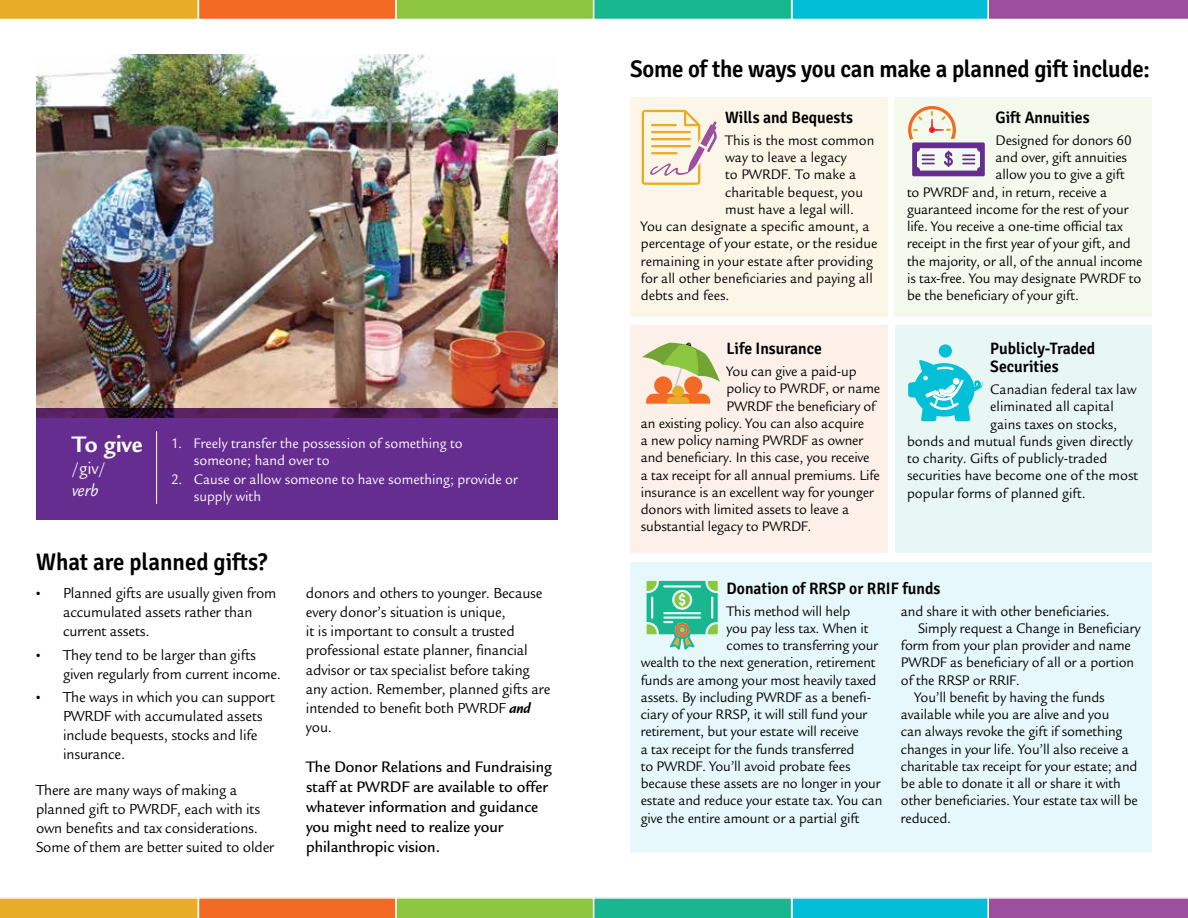
<style>
.page{position:relative;width:1188px;height:918px;background:#fff}
.page>*{position:absolute;margin:0;border:0;box-sizing:border-box;transform-origin:0 0}
.t1{font:700 24.45px "Legacy Sans";letter-spacing:-.005em;color:#fff;scale:.95 1}
.t2{font:600 24px "Signika";letter-spacing:-.01em;color:#000;scale:.95 1}
.t3{font:18.3px "Legacy Sans";color:#fff;scale:.95 1}
.t4{font:italic 18.3px "Legacy Sans";color:#fff;scale:.95 1}
.t5{font:500 16.5px/20.1px "Legacy Sans";color:#000;scale:.95 1}
.t6{font:600 16.5px/18px "Signika";color:#000;scale:.95 1}
.t7{font:15.75px/19px "Legacy Sans";letter-spacing:-.01em;color:#000;scale:.95 1}
.t8{font:15px "Legacy Sans";letter-spacing:-.01em;color:#000;scale:.95 1}
.t9{font:15px/16.5px "Legacy Sans";color:#fff;scale:.95 1}
.s1{font-weight:900}
.s2{font-weight:700;font-style:italic}
</style>
<div class="page">
<img style="left:36px;top:54px;width:522px;height:354px">
<div style="left:36px;top:408px;width:522px;height:112px;background:#662d91"></div>
<div style="left:630px;top:562px;width:522px;height:290px;background:#e6f8fb"></div>
<div style="left:630px;top:97px;width:258px;height:220px;background:#fcf6e9"></div>
<div style="left:895px;top:97px;width:257px;height:220px;background:#f3f9ec"></div>
<div style="left:630px;top:325px;width:258px;height:228px;background:#fdf0e9"></div>
<div style="left:896px;top:325px;width:256px;height:228px;background:#e8f7f4"></div>
<svg style="left:0;top:0;width:1188px;height:19px;background:#889c6f"></svg>
<svg style="left:0;top:897px;width:1188px;height:21px;background:#8fa379"></svg>
<svg style="left:642px;top:110px;width:75px;height:75px"></svg>
<svg style="left:642px;top:342px;width:78px;height:62px"></svg>
<svg style="left:908px;top:106px;width:77px;height:70px"></svg>
<div style="left:939px;top:344px;width:13px;height:14px;background:#03bfd7;border-radius:50%"></div>
<svg style="left:908px;top:360px;width:75px;height:61px"></svg>
<svg style="left:647px;top:581px;width:71px;height:69px"></svg>
<hr style="left:156px;top:431px;width:1px;height:73px;background:#fff">
<h1 class="t1" style="left:72px;top:430px;width:76px">To give</h1>
<p class="t3" style="left:72px;top:458px;width:37px">/giv/</p>
<p class="t4" style="left:72px;top:480px;width:29px">verb</p>
<p class="t9" style="left:194px;top:435px;width:285px;text-indent:-23px">1. Freely transfer the possession of something to someone; hand over to</p>
<p class="t9" style="left:194px;top:471px;width:343px;text-indent:-23px">2. Cause or allow someone to have something; provide or supply with</p>
<h2 class="t2" style="left:36px;top:548px;width:245px">What are planned gifts?</h2>
<p class="t7" style="left:63px;top:584px;width:226px;text-indent:-27px"><span class="s1">•</span> Planned gifts are usually given from accumulated assets rather than current assets.</p>
<p class="t7" style="left:63px;top:645px;width:231px;text-indent:-27px"><span class="s1">•</span> They tend to be larger than gifts given regularly from current income.</p>
<p class="t7" style="left:63px;top:688px;width:225px;text-indent:-27px"><span class="s1">•</span> The ways in which you can support<br>PWRDF with accumulated assets include bequests, stocks and life insurance.</p>
<p class="t7" style="left:36px;top:781px;width:252px">There are many ways of making a planned gift to PWRDF, each with its own benefits and tax considerations.<br>Some of them are better suited to older</p>
<p class="t7" style="left:306px;top:583px;width:259px">donors and others to younger. Because every donor’s situation is unique,<br>it is important to consult a trusted professional estate planner, financial advisor or tax specialist before taking any action. Remember, planned gifts are intended to benefit both PWRDF <span class="s2">and </span>you.</p>
<p class="t5" style="left:306px;top:757px;width:260px">The Donor Relations and Fundraising staff at PWRDF are available to offer whatever information and guidance you might need to realize your philanthropic vision.</p>
<h2 class="t2" style="left:630px;top:54px;width:549px">Some of the ways you can make a planned gift include:</h2>
<p class="t6" style="left:725px;top:109px;width:136px">Wills and Bequests</p>
<p class="t8" style="left:725px;top:132px;width:159px">This is the most common</p>
<p class="t8" style="left:725px;top:149px;width:129px">way to leave a legacy</p>
<p class="t8" style="left:725px;top:166px;width:139px">to PWRDF. To make a</p>
<p class="t8" style="left:725px;top:184px;width:147px">charitable bequest, you</p>
<p class="t8" style="left:725px;top:201px;width:137px">must have a legal will.</p>
<p class="t8" style="left:641px;top:218px;width:242px">You can designate a specific amount, a</p>
<p class="t8" style="left:641px;top:235px;width:251px">percentage of your estate, or the residue</p>
<p class="t8" style="left:641px;top:253px;width:246px">remaining in your estate after providing</p>
<p class="t8" style="left:641px;top:270px;width:246px">for all other beneficiaries and paying all</p>
<p class="t8" style="left:641px;top:287px;width:95px">debts and fees.</p>
<p class="t6" style="left:727px;top:340px;width:102px">Life Insurance</p>
<p class="t8" style="left:727px;top:363px;width:138px">You can give a paid-up</p>
<p class="t8" style="left:727px;top:380px;width:163px">policy to PWRDF, or name</p>
<p class="t8" style="left:727px;top:397px;width:158px">PWRDF the beneficiary of</p>
<p class="t8" style="left:641px;top:415px;width:237px">an existing policy. You can also acquire</p>
<p class="t8" style="left:641px;top:432px;width:236px">a new policy naming PWRDF as owner</p>
<p class="t8" style="left:641px;top:449px;width:242px">and beneficiary. In this case, you receive</p>
<p class="t8" style="left:641px;top:466px;width:253px">a tax receipt for all annual premiums. Life</p>
<p class="t8" style="left:641px;top:484px;width:247px">insurance is an excellent way for younger</p>
<p class="t8" style="left:641px;top:501px;width:221px">donors with limited assets to leave a</p>
<p class="t8" style="left:641px;top:518px;width:181px">substantial legacy to PWRDF.</p>
<p class="t6" style="left:996px;top:109px;width:101px">Gift Annuities</p>
<p class="t8" style="left:996px;top:132px;width:145px">Designed for donors 60</p>
<p class="t8" style="left:996px;top:149px;width:140px">and over, gift annuities</p>
<p class="t8" style="left:996px;top:166px;width:138px">allow you to give a gift</p>
<p class="t8" style="left:907px;top:184px;width:212px">to PWRDF and, in return, receive a</p>
<p class="t8" style="left:907px;top:201px;width:235px">guaranteed income for the rest of your</p>
<p class="t8" style="left:907px;top:218px;width:229px">life. You receive a one-time official tax</p>
<p class="t8" style="left:907px;top:235px;width:237px">receipt in the first year of your gift, and</p>
<p class="t8" style="left:907px;top:253px;width:249px">the majority, or all, of the annual income</p>
<p class="t8" style="left:907px;top:270px;width:248px">is tax-free. You may designate PWRDF to</p>
<p class="t8" style="left:907px;top:287px;width:183px">be the beneficiary of your gift.</p>
<p class="t6" style="left:990px;top:340px;width:112px">Publicly-Traded<br>Securities</p>
<p class="t8" style="left:990px;top:381px;width:155px">Canadian federal tax law</p>
<p class="t8" style="left:990px;top:398px;width:131px">eliminated all capital</p>
<p class="t8" style="left:990px;top:415px;width:135px">gains taxes on stocks,</p>
<p class="t8" style="left:907px;top:433px;width:239px">bonds and mutual funds given directly</p>
<p class="t8" style="left:907px;top:450px;width:212px">to charity. Gifts of publicly-traded</p>
<p class="t8" style="left:907px;top:467px;width:245px">securities have become one of the most</p>
<p class="t8" style="left:907px;top:484px;width:190px">popular forms of planned gift.</p>
<p class="t6" style="left:727px;top:580px;width:227px">Donation of RRSP or RRIF funds</p>
<p class="t8" style="left:727px;top:602px;width:132px">This method will help</p>
<p class="t8" style="left:727px;top:620px;width:151px">you pay less tax. When it</p>
<p class="t8" style="left:727px;top:637px;width:161px">comes to transferring your</p>
<p class="t8" style="left:641px;top:654px;width:249px">wealth to the next generation, retirement</p>
<p class="t8" style="left:641px;top:671px;width:250px">funds are among your most heavily taxed</p>
<p class="t8" style="left:641px;top:689px;width:244px">assets. By including PWRDF as a benefi-</p>
<p class="t8" style="left:641px;top:706px;width:240px">ciary of your RRSP, it will still fund your</p>
<p class="t8" style="left:641px;top:723px;width:231px">retirement, but your estate will receive</p>
<p class="t8" style="left:641px;top:740px;width:227px">a tax receipt for the funds transferred</p>
<p class="t8" style="left:641px;top:758px;width:222px">to PWRDF. You’ll avoid probate fees</p>
<p class="t8" style="left:641px;top:775px;width:254px">because these assets are no longer in your</p>
<p class="t8" style="left:641px;top:792px;width:256px">estate and reduce your estate tax. You can</p>
<p class="t8" style="left:641px;top:809px;width:232px">give the entire amount or a partial gift</p>
<p class="t8" style="left:901px;top:602px;width:221px">and share it with other beneficiaries.</p>
<p class="t8" style="left:918px;top:620px;width:236px">Simply request a Change in Beneficiary</p>
<p class="t8" style="left:901px;top:637px;width:244px">form from your plan provider and name</p>
<p class="t8" style="left:901px;top:654px;width:247px">PWRDF as beneficiary of all or a portion</p>
<p class="t8" style="left:901px;top:671px;width:127px">of the RRSP or RRIF.</p>
<p class="t8" style="left:915px;top:689px;width:202px">You’ll benefit by having the funds</p>
<p class="t8" style="left:901px;top:706px;width:221px">available while you are alive and you</p>
<p class="t8" style="left:901px;top:723px;width:235px">can always revoke the gift if something</p>
<p class="t8" style="left:901px;top:740px;width:241px">changes in your life. You’ll also receive a</p>
<p class="t8" style="left:901px;top:758px;width:251px">charitable tax receipt for your estate; and</p>
<p class="t8" style="left:901px;top:775px;width:233px">be able to donate it all or share it with</p>
<p class="t8" style="left:901px;top:792px;width:251px">other beneficiaries. Your estate tax will be</p>
<p class="t8" style="left:901px;top:809px;width:54px">reduced.</p>
</div>
